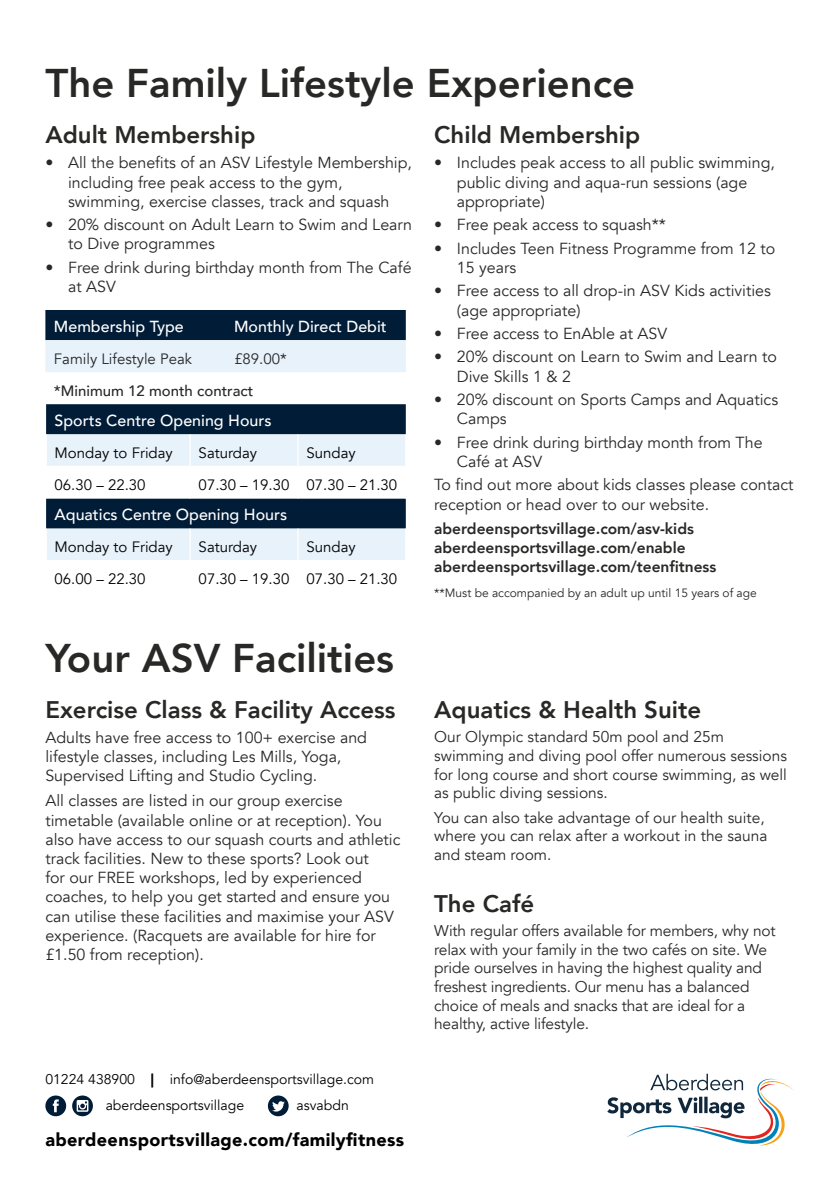
<style>
.page{position:relative;width:840px;height:1191px;background:#fff}
.page>*{position:absolute;margin:0;border:0;box-sizing:border-box;transform-origin:0 0}
.t1{font:800 40px "Avenir";color:#282827}
.t2{font:800 24px "Avenir";color:#282827}
.t3{font:900 18px "Avenir";letter-spacing:.02em;color:#000}
.t4{font:16px/19.2px "Avenir";color:#282827}
.t5{font:500 16px "Avenir";color:#fff}
.t6{font:15.6px/18.6px "Avenir";letter-spacing:-.01em;color:#282827}
.t7{font:800 15.6px/19px "Avenir";color:#282827}
.t8{font:15px "Avenir";color:#000}
.t9{font:15px "Avenir";color:#282827}
.t10{font:500 15px "Avenir";color:#282827}
.t11{font:14px "Avenir";color:#000}
.t12{font:12px "Avenir";color:#282827}
.s1{font-weight:900}
</style>
<div class="page">
<svg style="left:268px;top:1095px;width:20px;height:21px"></svg>
<svg style="left:45px;top:1095px;width:21px;height:21px"></svg>
<svg style="left:72px;top:1095px;width:21px;height:21px"></svg>
<svg style="left:607px;top:1073px;width:187px;height:72px"></svg>
<svg style="left:45px;top:310px;width:360px;height:62px;background:#778b9c"></svg>
<div style="left:46px;top:404px;width:359px;height:30px;background:#001c37"></div>
<div style="left:47px;top:434px;width:358px;height:32px;background:#e7f2fa"></div>
<svg style="left:46px;top:498px;width:359px;height:62px;background:#788b9c"></svg>
<hr style="left:45px;top:528px;width:2px;height:32px;background:#fff">
<hr style="left:189px;top:434px;width:2px;height:32px;background:#fff">
<hr style="left:297px;top:434px;width:1px;height:32px;background:#fff">
<hr style="left:189px;top:528px;width:2px;height:32px;background:#fff">
<hr style="left:297px;top:528px;width:1px;height:32px;background:#fff">
<h1 class="t1" style="left:45px;top:52px;width:591px">The Family Lifestyle Experience</h1>
<h2 class="t2" style="left:45px;top:116px;width:211px">Adult Membership</h2>
<p class="t4" style="left:68px;top:153px;width:345px;text-indent:-23px">• All the benefits of an ASV Lifestyle Membership, including free peak access to the gym, swimming, exercise classes, track and squash</p>
<p class="t4" style="left:68px;top:215px;width:345px;text-indent:-23px">• 20% discount on Adult Learn to Swim and Learn to Dive programmes</p>
<p class="t4" style="left:68px;top:258px;width:345px;text-indent:-23px">• Free drink during birthday month from The Café at ASV</p>
<p class="t5" style="left:54px;top:312px;width:131px">Membership Type</p>
<p class="t5" style="left:234px;top:312px;width:154px">Monthly Direct Debit</p>
<p class="t9" style="left:54px;top:349px;width:140px">Family Lifestyle Peak</p>
<p class="t9" style="left:234px;top:349px;width:54px">£89.00*</p>
<p class="t10" style="left:54px;top:377px;width:201px">*Minimum 12 month contract</p>
<p class="t5" style="left:55px;top:406px;width:218px">Sports Centre Opening Hours</p>
<p class="t8" style="left:55px;top:444px;width:120px">Monday to Friday</p>
<p class="t8" style="left:198px;top:444px;width:60px">Saturday</p>
<p class="t8" style="left:306px;top:444px;width:51px">Sunday</p>
<p class="t8" style="left:55px;top:476px;width:92px">06.30 – 22.30</p>
<p class="t8" style="left:198px;top:476px;width:200px">07.30 – 19.30 07.30 – 21.30</p>
<p class="t5" style="left:55px;top:501px;width:234px">Aquatics Centre Opening Hours</p>
<p class="t8" style="left:55px;top:538px;width:120px">Monday to Friday</p>
<p class="t8" style="left:198px;top:538px;width:60px">Saturday</p>
<p class="t8" style="left:306px;top:538px;width:51px">Sunday</p>
<p class="t8" style="left:55px;top:570px;width:92px">06.00 – 22.30</p>
<p class="t8" style="left:198px;top:570px;width:200px">07.30 – 19.30 07.30 – 21.30</p>
<h1 class="t1" style="left:45px;top:626px;width:350px">Your ASV Facilities</h1>
<h2 class="t2" style="left:45px;top:691px;width:351px">Exercise Class &amp; Facility Access</h2>
<p class="t4" style="left:45px;top:728px;width:323px">Adults have free access to 100+ exercise and lifestyle classes, including Les Mills, Yoga,<br>Supervised Lifting and Studio Cycling.</p>
<p class="t4" style="left:45px;top:791px;width:356px">All classes are listed in our group exercise timetable (available online or at reception). You also have access to our squash courts and athletic track facilities. New to these sports? Look out<br>for our FREE workshops, led by experienced coaches, to help you get started and ensure you can utilise these facilities and maximise your ASV experience. (Racquets are available for hire for £1.50 from reception).</p>
<p class="t11" style="left:45px;top:1071px;width:330px">01224 438900 <span class="s1">|</span> info@aberdeensportsvillage.com</p>
<p class="t11" style="left:106px;top:1096px;width:140px">aberdeensportsvillage</p>
<p class="t11" style="left:296px;top:1096px;width:54px">asvabdn</p>
<p class="t3" style="left:45px;top:1124px;width:360px">aberdeensportsvillage.com/familyfitness</p>
<h2 class="t2" style="left:434px;top:116px;width:207px">Child Membership</h2>
<p class="t4" style="left:456px;top:153px;width:319px;text-indent:-23px">• Includes peak access to all public swimming, public diving and aqua-run sessions (age appropriate)</p>
<p class="t4" style="left:434px;top:215px;width:233px">• Free peak access to squash**</p>
<p class="t4" style="left:456px;top:239px;width:320px;text-indent:-23px">• Includes Teen Fitness Programme from 12 to<br>15 years</p>
<p class="t4" style="left:456px;top:281px;width:315px;text-indent:-23px">• Free access to all drop-in ASV Kids activities (age appropriate)</p>
<p class="t4" style="left:434px;top:324px;width:234px">• Free access to EnAble at ASV</p>
<p class="t4" style="left:456px;top:348px;width:321px;text-indent:-23px">• 20% discount on Learn to Swim and Learn to<br>Dive Skills 1 &amp; 2</p>
<p class="t4" style="left:456px;top:390px;width:322px;text-indent:-23px">• 20% discount on Sports Camps and Aquatics<br>Camps</p>
<p class="t4" style="left:456px;top:433px;width:307px;text-indent:-23px">• Free drink during birthday month from The<br>Café at ASV</p>
<p class="t4" style="left:434px;top:475px;width:360px">To find out more about kids classes please contact reception or head over to our website.</p>
<p class="t7" style="left:434px;top:519px;width:283px">aberdeensportsvillage.com/asv-kids aberdeensportsvillage.com/enable aberdeensportsvillage.com/teenfitness</p>
<p class="t12" style="left:434px;top:586px;width:324px">**Must be accompanied by an adult up until 15 years of age</p>
<h2 class="t2" style="left:434px;top:691px;width:268px">Aquatics &amp; Health Suite</h2>
<p class="t6" style="left:434px;top:728px;width:354px">Our Olympic standard 50m pool and 25m swimming and diving pool offer numerous sessions for long course and short course swimming, as well as public diving sessions.</p>
<p class="t6" style="left:434px;top:808px;width:335px">You can also take advantage of our health suite, where you can relax after a workout in the sauna and steam room.</p>
<h2 class="t2" style="left:434px;top:885px;width:101px">The Café</h2>
<p class="t6" style="left:434px;top:921px;width:343px">With regular offers available for members, why not relax with your family in the two cafés on site. We pride ourselves in having the highest quality and freshest ingredients. Our menu has a balanced choice of meals and snacks that are ideal for a healthy, active lifestyle.</p>
</div>
